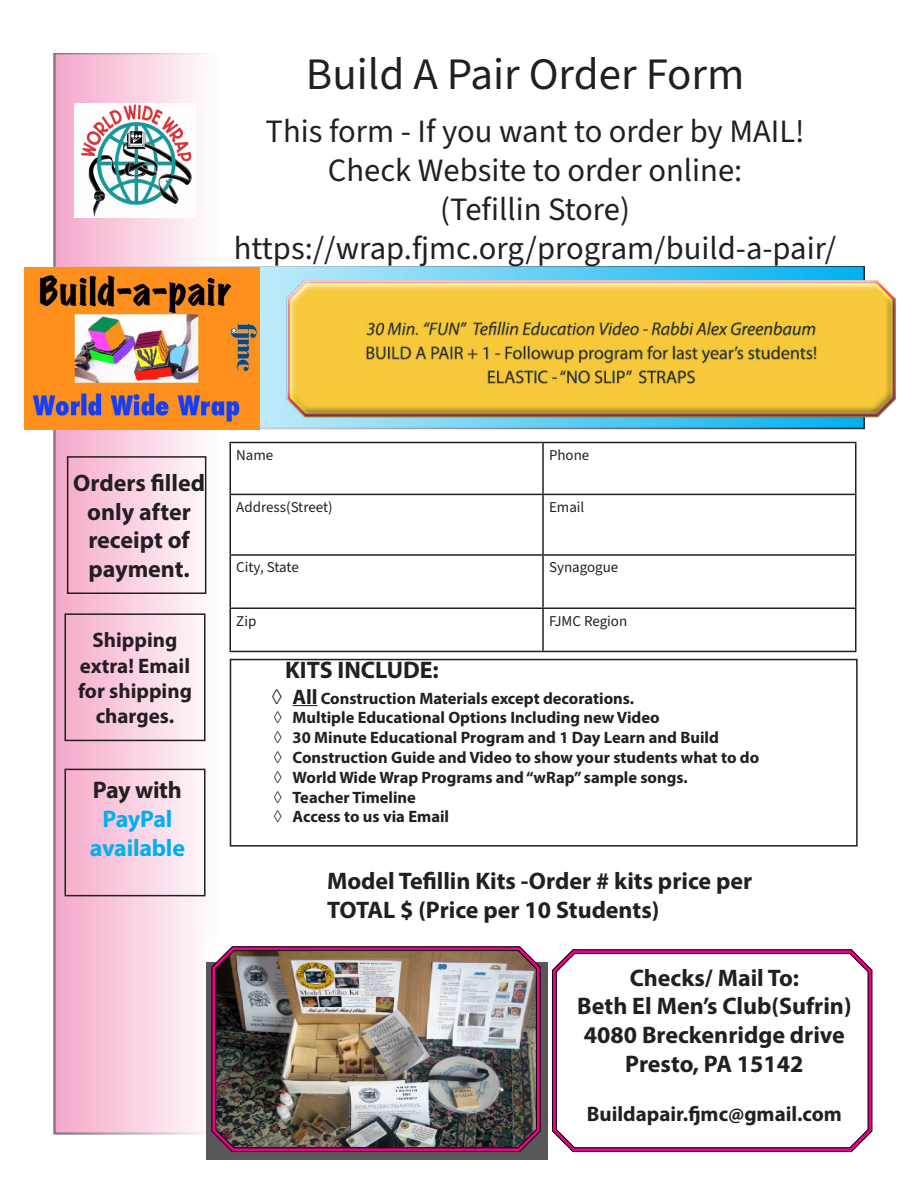
<style>
.page{position:relative;width:918px;height:1188px;background:#fff}
.page>*{position:absolute;margin:0;border:0;box-sizing:border-box;transform-origin:0 0}
.t1{font:45px "Source Sans 3";color:#231f20}
.t2{font:32.55px/39.2px "Source Sans 3";color:#231f20;text-align:center}
.t3{font:700 24px/28.8px "Myriad Pro";color:#231f20;text-align:center}
.t4{font:700 24px/28.8px "Myriad Pro";letter-spacing:-.01em;color:#00aff0;text-align:center}
.t5{font:700 21px/25.2px "Myriad Pro";color:#231f20;text-align:center}
.t6{font:700 16.5px/19.8px "Myriad Pro";color:#231f20}
.t7{font:15px "Source Sans 3";color:#231f20}
.s1{font-family:"Times New Roman";font-weight:400;font-size:21px}
.s2{font-size:21px}
.s3{font-family:"Times New Roman";font-weight:400}
</style>
<div class="page">
<img style="left:54px;top:54px;width:162px;height:1080px">
<img style="left:54px;top:267px;width:810px;height:163px">
<img style="left:276px;top:270px;width:620px;height:159px">
<hr style="left:230px;top:442px;width:313px;height:1px;background:#231f20">
<hr style="left:230px;top:443px;width:1px;height:51px;background:#231f20">
<hr style="left:543px;top:442px;width:313px;height:1px;background:#231f20">
<hr style="left:542px;top:443px;width:2px;height:51px;background:#231f20">
<hr style="left:855px;top:443px;width:1px;height:51px;background:#231f20">
<hr style="left:230px;top:494px;width:313px;height:1px;background:#231f20">
<hr style="left:230px;top:495px;width:1px;height:59px;background:#231f20">
<hr style="left:543px;top:494px;width:313px;height:1px;background:#231f20">
<hr style="left:542px;top:495px;width:2px;height:59px;background:#231f20">
<hr style="left:855px;top:495px;width:1px;height:59px;background:#231f20">
<hr style="left:230px;top:554px;width:313px;height:2px;background:#231f20">
<hr style="left:230px;top:556px;width:1px;height:51px;background:#231f20">
<hr style="left:543px;top:554px;width:313px;height:2px;background:#231f20">
<hr style="left:542px;top:556px;width:2px;height:51px;background:#231f20">
<hr style="left:855px;top:556px;width:1px;height:51px;background:#231f20">
<hr style="left:230px;top:607px;width:313px;height:2px;background:#231f20">
<hr style="left:230px;top:609px;width:1px;height:42px;background:#231f20">
<hr style="left:543px;top:607px;width:313px;height:2px;background:#231f20">
<hr style="left:542px;top:609px;width:2px;height:42px;background:#231f20">
<hr style="left:855px;top:609px;width:1px;height:42px;background:#231f20">
<hr style="left:230px;top:651px;width:313px;height:1px;background:#231f20">
<hr style="left:543px;top:651px;width:313px;height:1px;background:#231f20">
<svg style="left:293px;top:705px;width:24px;height:1px"></svg>
<div style="left:230px;top:659px;width:628px;height:188px;border:2px solid #231f20"></div>
<svg style="left:552px;top:949px;width:321px;height:204px"></svg>
<svg style="left:556px;top:952px;width:313px;height:197px"></svg>
<div style="left:67px;top:456px;width:139px;height:138px;border:2px solid #231f20"></div>
<img style="left:74px;top:103px;width:121px;height:115px">
<img style="left:200px;top:935px;width:348px;height:225px">
<div style="left:206px;top:962px;width:342px;height:197px;background:#5a5757"></div>
<svg style="left:209px;top:942px;width:336px;height:20px"></svg>
<svg style="left:211px;top:946px;width:330px;height:206px;background:#a3196b"></svg>
<img style="left:215px;top:949px;width:322px;height:200px">
<div style="left:64px;top:613px;width:142px;height:128px;border:2px solid #231f20"></div>
<div style="left:64px;top:769px;width:142px;height:127px;border:2px solid #231f20"></div>
<img style="left:24px;top:267px;width:236px;height:162px">
<h1 class="t1" style="left:306px;top:46px;width:440px">Build A Pair Order Form</h1>
<h2 class="t2" style="left:234px;top:111px;width:604px">This form - If you want to order by MAIL!<br>Check Website to order online:<br>(Tefillin Store) https://wrap.fjmc.org/program/build-a-pair/</h2>
<h3 class="t3" style="left:73px;top:468px;width:133px">Orders filled only after receipt of payment.</h3>
<p class="t5" style="left:78px;top:627px;width:115px">Shipping extra! Email for shipping charges.</p>
<h3 class="t3" style="left:93px;top:775px;width:90px">Pay with</h3>
<h3 class="t4" style="left:90px;top:804px;width:97px">PayPal available</h3>
<p class="t7" style="left:236px;top:445px;width:39px">Name</p>
<p class="t7" style="left:549px;top:445px;width:42px">Phone</p>
<p class="t7" style="left:236px;top:497px;width:98px">Address(Street)</p>
<p class="t7" style="left:549px;top:497px;width:37px">Email</p>
<p class="t7" style="left:236px;top:558px;width:64px">City, State</p>
<p class="t7" style="left:549px;top:558px;width:71px">Synagogue</p>
<p class="t7" style="left:236px;top:611px;width:22px">Zip</p>
<p class="t7" style="left:549px;top:611px;width:80px">FJMC Region</p>
<h3 class="t3" style="left:285px;top:655px;width:155px">KITS INCLUDE:</h3>
<p class="t6" style="left:272px;top:688px;width:489px"><span class="s1">◊</span> <span class="s2">All</span> Construction Materials except decorations.<br><span class="s3">◊</span> Multiple Educational Options Including new Video<br><span class="s3">◊</span> 30 Minute Educational Program and 1 Day Learn and Build<br><span class="s3">◊</span> Construction Guide and Video to show your students what to do <span class="s3">◊</span> World Wide Wrap Programs and “wRap” sample songs.<br><span class="s3">◊</span> Teacher Timeline<br><span class="s3">◊</span> Access to us via Email</p>
<h3 class="t3" style="left:327px;top:866px;width:427px;text-align:left">Model Tefillin Kits -Order # kits price per<br>TOTAL $ (Price per 10 Students)</h3>
<h3 class="t3" style="left:577px;top:962px;width:276px">Checks/ Mail To:<br>Beth El Men’s Club(Sufrin)<br>4080 Breckenridge drive<br>Presto, PA 15142</h3>
<p class="t5" style="left:587px;top:1100px;width:257px">Buildapair.fjmc@gmail.com</p>
</div>
